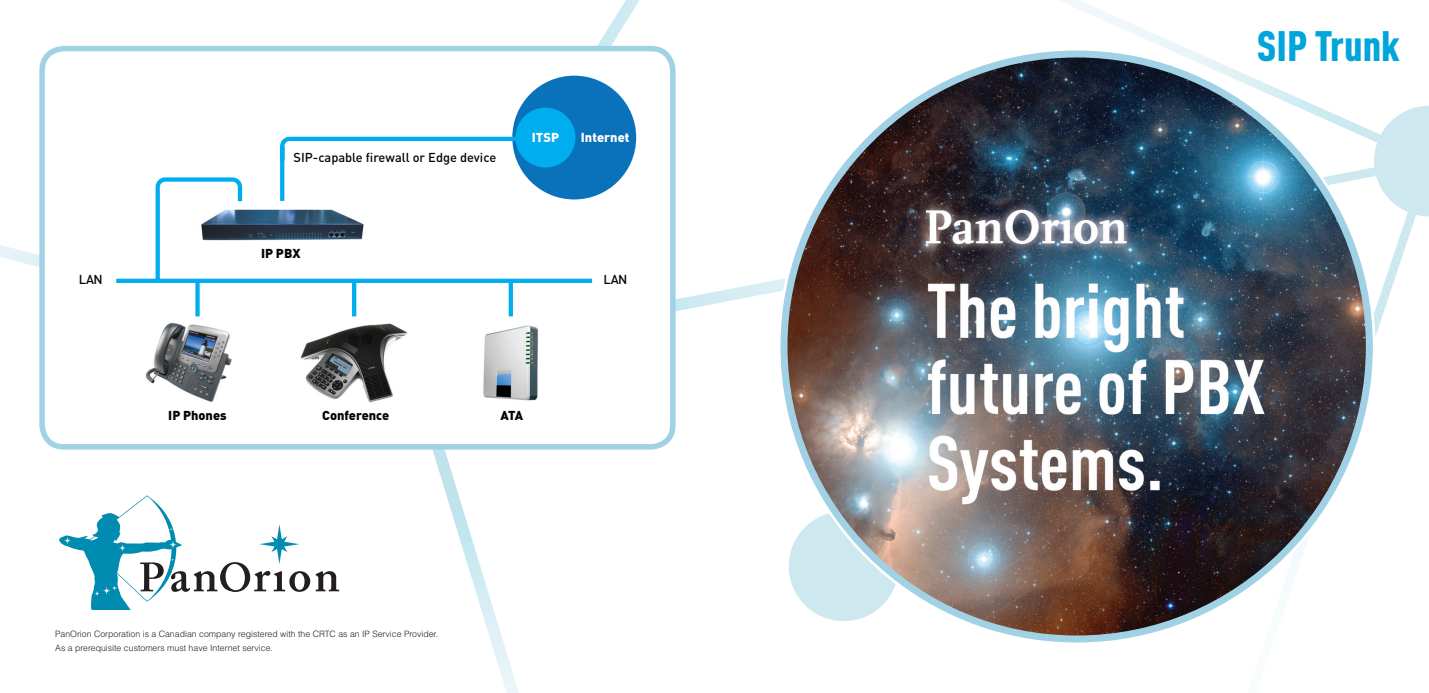
<style>
.page{position:relative;width:1429px;height:693px;background:#fff}
.page>*{position:absolute;margin:0;border:0;box-sizing:border-box;transform-origin:0 0}
.t1{font:900 42px "DIN Cond";color:#00a6db}
.t2{font:500 12.78px "DIN Pro";color:#040503}
.t3{font:900 12.78px "DIN Pro";color:#040503}
.t4{font:900 12.78px "DIN Pro";color:#fff}
.t5{font:300 8.75px "Helvetica";color:#231f20}
</style>
<div class="page">
<svg style="left:398px;top:0;width:578px;height:365px"></svg>
<svg style="left:0;top:245px;width:39px;height:22px"></svg>
<svg style="left:432px;top:450px;width:85px;height:243px"></svg>
<svg style="left:788px;top:511px;width:110px;height:110px;background:#cde8ef"></svg>
<svg style="left:976px;top:0;width:396px;height:162px"></svg>
<svg style="left:1241px;top:162px;width:174px;height:431px"></svg>
<svg style="left:1372px;top:105px;width:56px;height:113px"></svg>
<img style="left:783px;top:54px;width:585px;height:585px;border-radius:293px">
<svg style="left:59px;top:495px;width:281px;height:115px"></svg>
<div style="left:42px;top:49px;width:630px;height:398px;background:#fff;border-radius:22px"></div>
<div style="left:512px;top:76px;width:124px;height:123px;background:#0a72ba;border-radius:50%"></div>
<div style="left:515px;top:108px;width:60px;height:59px;background:#00aeef;border-radius:50%"></div>
<svg style="left:116px;top:135px;width:480px;height:182px"></svg>
<img style="left:199px;top:209px;width:166px;height:31px">
<img style="left:300px;top:323px;width:108px;height:80px">
<img style="left:145px;top:323px;width:87px;height:79px">
<img style="left:483px;top:325px;width:55px;height:76px">
<div style="left:39px;top:46px;width:636px;height:404px;border:6px solid #a0d1e4;border-radius:22px"></div>
<p class="t2" style="left:79px;top:271px;width:25px">LAN</p>
<p class="t2" style="left:293px;top:148px;width:204px">SIP-capable firewall or Edge device</p>
<p class="t3" style="left:261px;top:245px;width:41px">IP PBX</p>
<p class="t4" style="left:532px;top:128px;width:29px">ITSP</p>
<p class="t4" style="left:581px;top:128px;width:50px">Internet</p>
<p class="t2" style="left:603px;top:271px;width:25px">LAN</p>
<p class="t3" style="left:168px;top:407px;width:60px">IP Phones</p>
<p class="t3" style="left:322px;top:407px;width:68px">Conference</p>
<p class="t3" style="left:500px;top:407px;width:24px">ATA</p>
<p class="t5" style="left:55px;top:628px;width:384px">PanOrion Corporation is a Canadian company registered with the CRTC as an IP Service Provider.</p>
<p class="t5" style="left:55px;top:643px;width:219px">As a prerequisite customers must have Internet service.</p>
<p class="t1" style="left:1256px;top:20px;width:144px">SIP Trunk</p>
</div>
